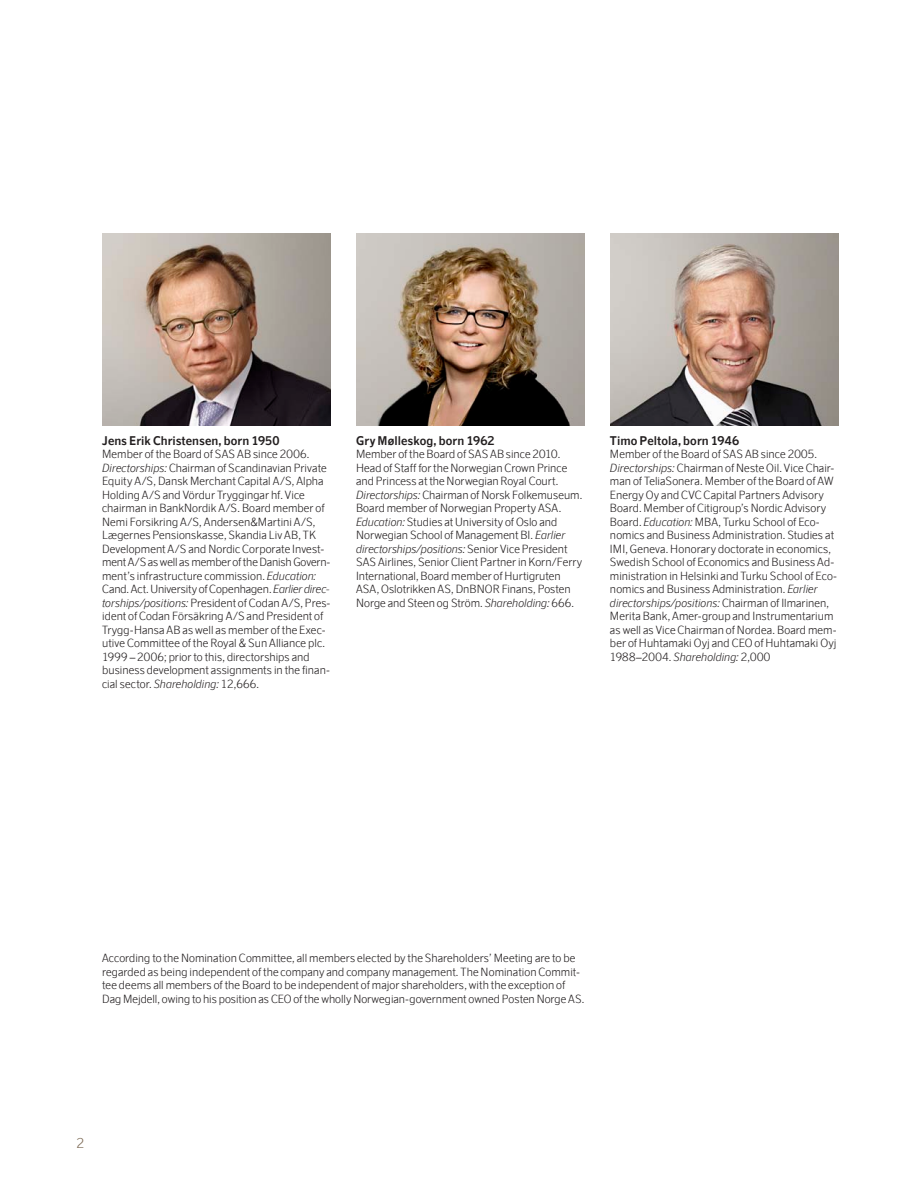
<style>
.page{position:relative;width:915px;height:1191px;background:#fff}
.page>*{position:absolute;margin:0;border:0;box-sizing:border-box;transform-origin:0 0}
.Mellis2{font:300 13.5px "Scandinavian";color:#7c6954}
._11_SAS_Mellanrubrik{font:700 12px "Scandinavian";letter-spacing:.01em;color:#231f20}
._11_SAS_Brödtext{font:300 11.25px/13.5px "Scandinavian";letter-spacing:.005em;color:#231f20}
.s1{font-style:italic}
</style>
<div class="page">
<img style="left:610px;top:234px;width:228px;height:191px">
<img style="left:356px;top:234px;width:228px;height:191px">
<img style="left:102px;top:234px;width:228px;height:191px">
<p class="_11_SAS_Mellanrubrik" style="left:102px;top:433px;width:179px">Jens Erik Christensen, born 1950</p>
<p class="_11_SAS_Brödtext" style="left:102px;top:447px;width:230px">Member of the Board of SAS AB since 2006.<br><span class="s1">Directorships:</span> Chairman of Scandinavian Private Equity A/S, Dansk Merchant Capital A/S, Alpha Holding A/S and Vördur Tryggingar hf. Vice chairman in BankNordik A/S. Board member of Nemi Forsikring A/S, Andersen&amp;Martini A/S, Lægernes Pensionskasse, Skandia Liv AB, TK Development A/S and Nordic Corporate Invest&shy;ment A/S as well as member of the Danish Govern&shy;ment’s infrastructure commission. <span class="s1">Education:<br></span>Cand. Act. University of Copenhagen. <span class="s1">Earlier direc&shy;torships/positions:</span> President of Codan A/S, Pres&shy;ident of Codan Försäkring A/S and President of Trygg-Hansa AB as well as member of the Exec&shy;utive Committee of the Royal &amp; Sun Alliance plc.<br>1999 – 2006; prior to this, directorships and business development assignments in the finan&shy;cial sector. <span class="s1">Shareholding:</span> 12,666.</p>
<p class="_11_SAS_Mellanrubrik" style="left:356px;top:433px;width:140px">Gry Mølleskog, born 1962</p>
<p class="_11_SAS_Brödtext" style="left:356px;top:447px;width:228px">Member of the Board of SAS AB since 2010.<br>Head of Staff for the Norwegian Crown Prince and Princess at the Norwegian Royal Court.<br><span class="s1">Directorships:</span> Chairman of Norsk Folkemuseum.<br>Board member of Norwegian Property ASA.<br><span class="s1">Education:</span> Studies at University of Oslo and Norwegian School of Management BI. <span class="s1">Earlier directorships/positions:</span> Senior Vice President SAS Airlines, Senior Client Partner in Korn/Ferry International, Board member of Hurtigruten ASA, Oslotrikken AS, DnBNOR Finans, Posten Norge and Steen og Ström. <span class="s1">Shareholding:</span> 666.</p>
<p class="_11_SAS_Mellanrubrik" style="left:609px;top:433px;width:131px">Timo Peltola, born 1946</p>
<p class="_11_SAS_Brödtext" style="left:609px;top:447px;width:228px">Member of the Board of SAS AB since 2005.<br><span class="s1">Directorships:</span> Chairman of Neste Oil. Vice Chair&shy;man of TeliaSonera. Member of the Board of AW Energy Oy and CVC Capital Partners Advisory Board. Member of Citigroup’s Nordic Advisory Board. <span class="s1">Education:</span> MBA, Turku School of Eco&shy;nomics and Business Administration. Studies at IMI, Geneva. Honorary doctorate in economics, Swedish School of Economics and Business Ad&shy;ministration in Helsinki and Turku School of Eco&shy;nomics and Business Administration. <span class="s1">Earlier directorships/positions:</span> Chairman of Ilmarinen, Merita Bank, Amer-group and Instrumentarium as well as Vice Chairman of Nordea. Board mem&shy;ber of Huhtamaki Oyj and CEO of Huhtamaki Oyj 1988–2004. <span class="s1">Shareholding:</span> 2,000</p>
<p class="_11_SAS_Brödtext" style="left:102px;top:951px;width:483px">According to the Nomination Committee, all members elected by the Shareholders’ Meeting are to be regarded as being independent of the company and company management. The Nomination Commit&shy;tee deems all members of the Board to be independent of major shareholders, with the exception of Dag Mejdell, owing to his position as CEO of the wholly Norwegian-government owned Posten Norge AS.</p>
<p class="Mellis2" style="left:77px;top:1134px;width:9px">2</p>
</div>
